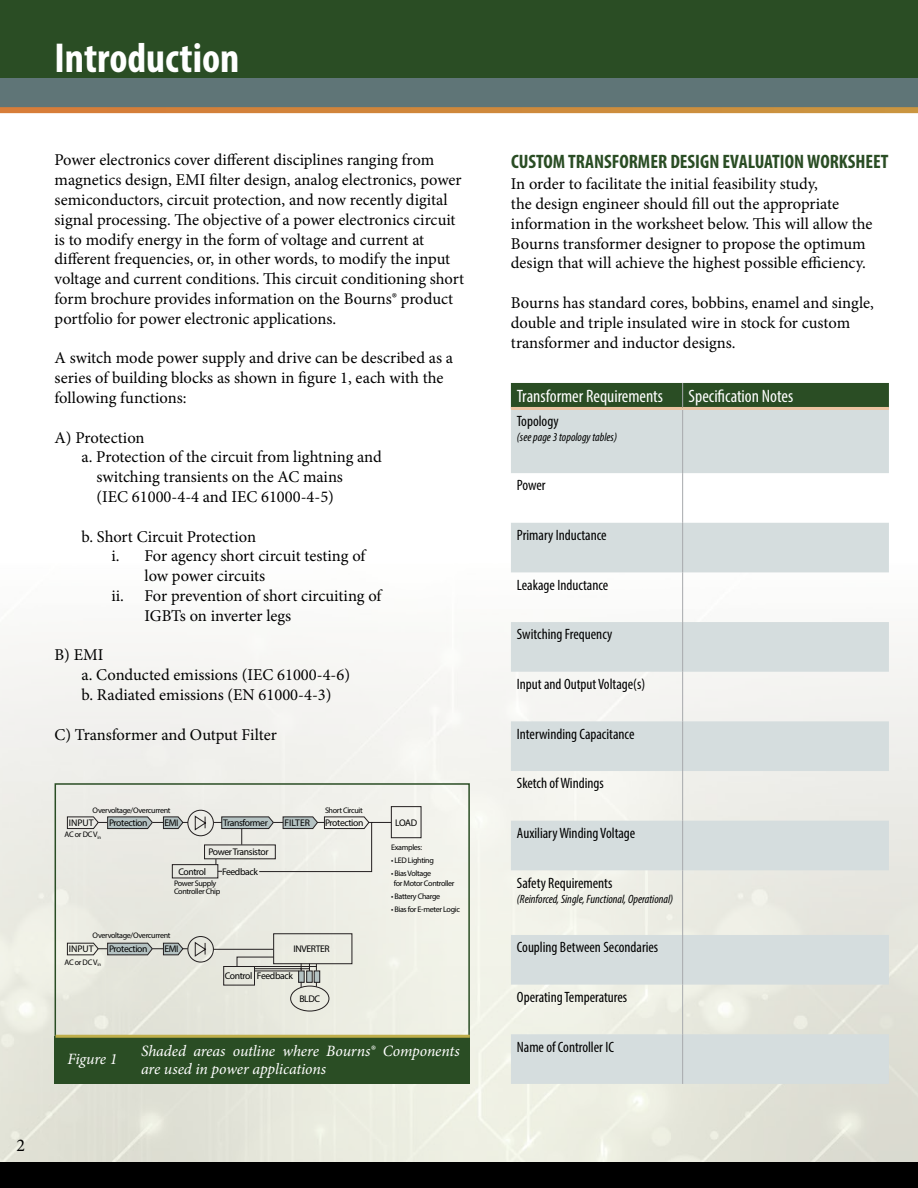
<style>
.page{position:relative;width:918px;height:1188px;background:#fff}
.page>*{position:absolute;margin:0;border:0;box-sizing:border-box;transform-origin:0 0}
.t1{font:700 condensed 42px "Myriad Pro";color:#fff}
.t2{font:700 condensed 19.5px "Myriad Pro";color:#2a4d24}
.t3{font:condensed 18px "Myriad Pro";color:#fff}
.t4{font:18px "Minion Pro";color:#000}
.t5{font:16.5px/19.8px "Minion Pro";color:#000}
.t6{font:italic 15.75px/18px "Minion Pro";letter-spacing:-.005em;color:#fff}
.t7{font:condensed 15px "Myriad Pro";color:#000}
.t8{font:italic condensed 12px "Myriad Pro";color:#000}
.t9{font:9.6px "Myriad Pro";letter-spacing:-.04em;color:#010101}
.t10{font:8.1px/9.6px "Myriad Pro";letter-spacing:-.04em;color:#010101}
</style>
<div class="page">
<img style="left:0;top:637px;width:918px;height:525px">
<div style="left:0;top:0;width:918px;height:78px;background:#2a4d24"></div>
<div style="left:0;top:1162px;width:918px;height:26px;background:#000"></div>
<div style="left:0;top:78px;width:918px;height:32px;background:#5f7577"></div>
<div style="left:0;top:107px;width:918px;height:6px;background:#cf883b"></div>
<div style="left:55px;top:783px;width:415px;height:284px;border:2px solid #2a4d24"></div>
<svg style="left:511px;top:410px;width:378px;height:674px;fill:#d5ddde"></svg>
<div style="left:511px;top:383px;width:378px;height:24px;background:#2a4d24"></div>
<hr style="left:682px;top:410px;width:1px;height:63px;background:#a7a9ac">
<hr style="left:682px;top:473px;width:1px;height:50px;background:#a7a9ac">
<hr style="left:682px;top:523px;width:1px;height:49px;background:#a7a9ac">
<hr style="left:682px;top:572px;width:1px;height:50px;background:#a7a9ac">
<hr style="left:682px;top:622px;width:1px;height:50px;background:#a7a9ac">
<hr style="left:682px;top:672px;width:1px;height:49px;background:#a7a9ac">
<hr style="left:682px;top:721px;width:1px;height:50px;background:#a7a9ac">
<hr style="left:682px;top:771px;width:1px;height:50px;background:#a7a9ac">
<hr style="left:682px;top:821px;width:1px;height:49px;background:#a7a9ac">
<hr style="left:682px;top:870px;width:1px;height:65px;background:#a7a9ac">
<hr style="left:682px;top:935px;width:1px;height:50px;background:#a7a9ac">
<hr style="left:682px;top:985px;width:1px;height:49px;background:#a7a9ac">
<hr style="left:682px;top:1034px;width:1px;height:50px;background:#a7a9ac">
<hr style="left:511px;top:407px;width:172px;height:3px;background:#ecc4a2">
<hr style="left:683px;top:407px;width:206px;height:3px;background:#ecc4a2">
<div style="left:172px;top:806px;width:250px;height:180px;background:#f1f1ea"></div>
<svg style="left:67px;top:809px;width:254px;height:174px;background:#dcddd7"></svg>
<div style="left:290px;top:986px;width:39px;height:26px;border:1px solid #231f20;border-radius:50%"></div>
<svg style="left:97px;top:822px;width:295px;height:166px;background:#e0e1da"></svg>
<div style="left:55px;top:1036px;width:415px;height:48px;background:#2a4d24"></div>
<hr style="left:56px;top:1035px;width:414px;height:3px;background:#beae4a">
<h1 class="t1" style="left:55px;top:32px;width:186px">Introduction</h1>
<p class="t4" style="left:16px;top:1133px;width:10px">2</p>
<p class="t5" style="left:55px;top:150px;width:411px">Power electronics cover different disciplines ranging from magnetics design, EMI filter design, analog electronics, power semiconductors, circuit protection, and now recently digital signal processing. The objective of a power electronics circuit is to modify energy in the form of voltage and current at different frequencies, or, in other words, to modify the input voltage and current conditions. This circuit conditioning short form brochure provides information on the Bourns® product portfolio for power electronic applications.</p>
<p class="t5" style="left:55px;top:348px;width:400px">A switch mode power supply and drive can be described as a series of building blocks as shown in figure 1, each with the following functions:</p>
<p class="t5" style="left:55px;top:427px;width:92px">A) Protection</p>
<p class="t5" style="left:82px;top:447px;width:302px">a. Protection of the circuit from lightning and</p>
<p class="t5" style="left:97px;top:467px;width:248px">switching transients on the AC mains</p>
<p class="t5" style="left:97px;top:487px;width:239px">(IEC 61000-4-4 and IEC 61000-4-5)</p>
<p class="t5" style="left:82px;top:526px;width:176px">b. Short Circuit Protection</p>
<p class="t5" style="left:112px;top:546px;width:255px">i. For agency short circuit testing of</p>
<p class="t5" style="left:145px;top:566px;width:122px">low power circuits</p>
<p class="t5" style="left:112px;top:586px;width:272px">ii. For prevention of short circuiting of</p>
<p class="t5" style="left:145px;top:606px;width:148px">IGBTs on inverter legs</p>
<p class="t5" style="left:82px;top:645px;width:270px;text-indent:-27px">B) EMI<br>a. Conducted emissions (IEC 61000-4-6) b. Radiated emissions (EN 61000-4-3)</p>
<p class="t5" style="left:55px;top:724px;width:224px">C) Transformer and Output Filter</p>
<p class="t10" style="left:93px;top:805px;width:79px">Overvoltage/Overcurrent</p>
<p class="t10" style="left:325px;top:805px;width:39px">Short Circuit</p>
<p class="t9" style="left:69px;top:817px;width:26px">INPUT</p>
<p class="t9" style="left:109px;top:817px;width:40px">Protection</p>
<p class="t9" style="left:223px;top:817px;width:46px">Transformer</p>
<p class="t9" style="left:284px;top:817px;width:27px">FILTER</p>
<p class="t9" style="left:325px;top:817px;width:40px">Protection</p>
<p class="t9" style="left:208px;top:846px;width:62px">Power Transistor</p>
<p class="t9" style="left:178px;top:866px;width:29px">Control</p>
<p class="t9" style="left:222px;top:866px;width:37px">Feedback</p>
<p class="t9" style="left:165px;top:817px;width:16px">EMI</p>
<p class="t10" style="left:65px;top:830px;width:38px">AC or DC V<sub>in</sub></p>
<p class="t10" style="left:174px;top:879px;width:48px;line-height:8.1px">Power Supply<br>Controller Chip</p>
<p class="t10" style="left:93px;top:930px;width:79px">Overvoltage/Overcurrent</p>
<p class="t9" style="left:69px;top:943px;width:26px">INPUT</p>
<p class="t9" style="left:109px;top:943px;width:40px">Protection</p>
<p class="t9" style="left:294px;top:943px;width:38px">INVERTER</p>
<p class="t9" style="left:165px;top:943px;width:16px">EMI</p>
<p class="t10" style="left:65px;top:957px;width:38px">AC or DC V<sub>in</sub></p>
<p class="t9" style="left:225px;top:970px;width:70px">Control Feedback</p>
<p class="t9" style="left:299px;top:993px;width:22px">BLDC</p>
<p class="t9" style="left:395px;top:817px;width:23px">LOAD</p>
<p class="t10" style="left:391px;top:843px;width:33px">Examples:</p>
<p class="t10" style="left:391px;top:856px;width:44px">• LED Lighting</p>
<p class="t10" style="left:394px;top:869px;width:62px;text-indent:-3px">• Bias Voltage<br>for Motor Controller</p>
<p class="t10" style="left:391px;top:891px;width:51px">• Battery Charge</p>
<p class="t10" style="left:391px;top:904px;width:70px">• Bias for E-meter Logic</p>
<p class="t6" style="left:67px;top:1050px;width:52px">Figure 1</p>
<p class="t6" style="left:141px;top:1042px;width:320px">Shaded areas outline where Bourns® Components are used in power applications</p>
<p class="t2" style="left:511px;top:149px;width:379px">CUSTOM TRANSFORMER DESIGN EVALUATION WORKSHEET</p>
<p class="t5" style="left:511px;top:174px;width:363px">In order to facilitate the initial feasibility study,<br>the design engineer should fill out the appropriate information in the worksheet below. This will allow the Bourns transformer designer to propose the optimum design that will achieve the highest possible efficiency.</p>
<p class="t5" style="left:511px;top:293px;width:364px">Bourns has standard cores, bobbins, enamel and single, double and triple insulated wire in stock for custom transformer and inductor designs.</p>
<p class="t3" style="left:517px;top:386px;width:148px">Transformer Requirements</p>
<p class="t3" style="left:689px;top:386px;width:106px">Specification Notes</p>
<p class="t7" style="left:517px;top:412px;width:43px">Topology</p>
<p class="t8" style="left:517px;top:430px;width:102px">(see page 3 topology tables)</p>
<p class="t7" style="left:517px;top:476px;width:30px">Power</p>
<p class="t7" style="left:517px;top:526px;width:91px">Primary Inductance</p>
<p class="t7" style="left:517px;top:576px;width:93px">Leakage Inductance</p>
<p class="t7" style="left:517px;top:625px;width:97px">Switching Frequency</p>
<p class="t7" style="left:517px;top:675px;width:130px">Input and Output Voltage(s)</p>
<p class="t7" style="left:517px;top:725px;width:119px">Interwinding Capacitance</p>
<p class="t7" style="left:517px;top:774px;width:89px">Sketch of Windings</p>
<p class="t7" style="left:517px;top:824px;width:120px">Auxiliary Winding Voltage</p>
<p class="t7" style="left:517px;top:874px;width:97px">Safety Requirements</p>
<p class="t8" style="left:517px;top:891px;width:158px">(Reinforced, Single, Functional, Operational)</p>
<p class="t7" style="left:517px;top:938px;width:143px">Coupling Between Secondaries</p>
<p class="t7" style="left:517px;top:988px;width:112px">Operating Temperatures</p>
<p class="t7" style="left:517px;top:1037px;width:99px">Name of Controller IC</p>
</div>
